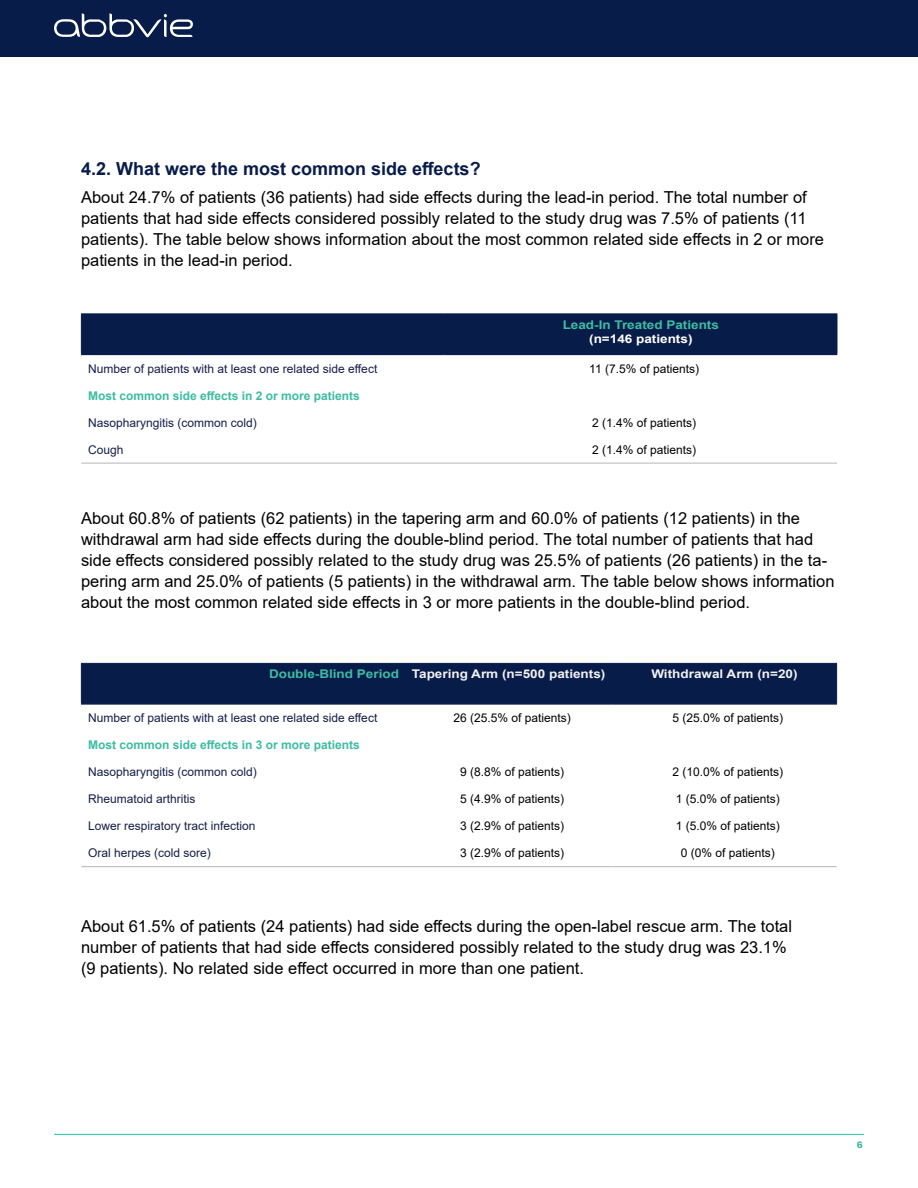
<style>
.page{position:relative;width:918px;height:1188px;background:#fff}
.page>*{position:absolute;margin:0;border:0;box-sizing:border-box;transform-origin:0 0}
.t1{font:700 18px "Arial";color:#081c4a}
.t2{font:16.5px/21px "Arial";color:#000}
.t3{font:12px "Arial";color:#000}
.t4{font:12px "Arial";color:#151e49}
.t5{font:700 12px "Arial";color:#3dbca2}
.t6{font:700 12px "Arial";color:#f1f1f2;scale:1.13 1}
.t7{font:700 12px "Arial";color:#3dbca2;scale:1.13 1}
.t8{font:700 12px "Arial";color:#fff;scale:1.13 1}
.t9{font:900 9px "Arial";color:#42bda3}
.s1{color:#3dbca2}
</style>
<div class="page">
<div style="left:0;top:0;width:918px;height:56px;background:#081c4a"></div>
<svg style="left:54px;top:13px;width:139px;height:24px"></svg>
<hr style="left:54px;top:1134px;width:810px;height:1px;background:#1ac9a8">
<div style="left:82px;top:315px;width:755px;height:39px;background:#081c4a"></div>
<hr style="left:81px;top:314px;width:364px;height:1px;background:#081c4a">
<hr style="left:81px;top:314px;width:1px;height:40px;background:#081c4a">
<hr style="left:445px;top:314px;width:392px;height:1px;background:#081c4a">
<hr style="left:837px;top:314px;width:1px;height:40px;background:#081c4a">
<hr style="left:81px;top:354px;width:364px;height:1px;background:#081c4a">
<hr style="left:445px;top:354px;width:392px;height:1px;background:#081c4a">
<hr style="left:81px;top:463px;width:364px;height:1px;background:#bcbec0">
<hr style="left:445px;top:463px;width:392px;height:1px;background:#bcbec0">
<div style="left:82px;top:664px;width:754px;height:39px;background:#081c4a"></div>
<hr style="left:81px;top:663px;width:324px;height:1px;background:#081c4a">
<hr style="left:81px;top:664px;width:1px;height:39px;background:#081c4a">
<hr style="left:405px;top:663px;width:207px;height:1px;background:#081c4a">
<hr style="left:612px;top:663px;width:225px;height:1px;background:#081c4a">
<hr style="left:836px;top:664px;width:1px;height:39px;background:#081c4a">
<hr style="left:612px;top:664px;width:1px;height:39px;background:#081c4a">
<hr style="left:81px;top:703px;width:324px;height:2px;background:#081c4a">
<hr style="left:405px;top:703px;width:207px;height:2px;background:#081c4a">
<hr style="left:612px;top:703px;width:225px;height:2px;background:#081c4a">
<hr style="left:81px;top:866px;width:324px;height:1px;background:#bcbec0">
<hr style="left:405px;top:866px;width:207px;height:1px;background:#bcbec0">
<hr style="left:612px;top:866px;width:225px;height:1px;background:#bcbec0">
<p class="t1" style="left:81px;top:156px;width:401px">4.2. What were the most common side effects?</p>
<p class="t2" style="left:81px;top:186px;width:745px">About 24.7% of patients (36 patients) had side effects during the lead-in period. The total number of patients that had side effects considered possibly related to the study drug was 7.5% of patients (11 patients). The table below shows information about the most common related side effects in 2 or more patients in the lead-in period.</p>
<p class="t7" style="left:563px;top:316px;width:140px">Lead-In Treated Patients</p>
<p class="t8" style="left:589px;top:330px;width:93px">(n=146 patients)</p>
<p class="t4" style="left:88px;top:361px;width:291px">Number of patients with at least one related side effect</p>
<p class="t3" style="left:589px;top:361px;width:111px">11 (7.5% of patients)</p>
<p class="t5" style="left:88px;top:387px;width:273px">Most common side effects in 2 or more patients</p>
<p class="t4" style="left:88px;top:415px;width:170px">Nasopharyngitis (common cold)</p>
<p class="t3" style="left:592px;top:415px;width:106px">2 (1.4% of patients)</p>
<p class="t4" style="left:88px;top:441px;width:37px">Cough</p>
<p class="t3" style="left:592px;top:441px;width:106px">2 (1.4% of patients)</p>
<p class="t2" style="left:81px;top:507px;width:755px">About 60.8% of patients (62 patients) in the tapering arm and 60.0% of patients (12 patients) in the withdrawal arm had side effects during the double-blind period. The total number of patients that had side effects considered possibly related to the study drug was 25.5% of patients (26 patients) in the ta&shy;pering arm and 25.0% of patients (5 patients) in the withdrawal arm. The table below shows information about the most common related side effects in 3 or more patients in the double-blind period.</p>
<p class="t6" style="left:269px;top:665px;width:299px"><span class="s1">Double-Blind Period</span> Tapering Arm (n=500 patients)</p>
<p class="t6" style="left:651px;top:665px;width:131px">Withdrawal Arm (n=20)</p>
<p class="t4" style="left:88px;top:710px;width:291px">Number of patients with at least one related side effect</p>
<p class="t3" style="left:453px;top:710px;width:119px">26 (25.5% of patients)</p>
<p class="t3" style="left:673px;top:710px;width:112px">5 (25.0% of patients)</p>
<p class="t5" style="left:88px;top:737px;width:273px">Most common side effects in 3 or more patients</p>
<p class="t4" style="left:88px;top:764px;width:170px">Nasopharyngitis (common cold)</p>
<p class="t3" style="left:460px;top:764px;width:106px">9 (8.8% of patients)</p>
<p class="t3" style="left:673px;top:764px;width:112px">2 (10.0% of patients)</p>
<p class="t4" style="left:88px;top:791px;width:109px">Rheumatoid arthritis</p>
<p class="t3" style="left:460px;top:791px;width:106px">5 (4.9% of patients)</p>
<p class="t3" style="left:676px;top:791px;width:106px">1 (5.0% of patients)</p>
<p class="t4" style="left:88px;top:818px;width:169px">Lower respiratory tract infection</p>
<p class="t3" style="left:460px;top:818px;width:106px">3 (2.9% of patients)</p>
<p class="t3" style="left:676px;top:818px;width:106px">1 (5.0% of patients)</p>
<p class="t4" style="left:88px;top:845px;width:124px">Oral herpes (cold sore)</p>
<p class="t3" style="left:460px;top:845px;width:106px">3 (2.9% of patients)</p>
<p class="t3" style="left:681px;top:845px;width:96px">0 (0% of patients)</p>
<p class="t2" style="left:81px;top:915px;width:713px">About 61.5% of patients (24 patients) had side effects during the open-label rescue arm. The total number of patients that had side effects considered possibly related to the study drug was 23.1% (9 patients). No related side effect occurred in more than one patient.</p>
<p class="t9" style="left:857px;top:1139px;width:8px">6</p>
</div>
